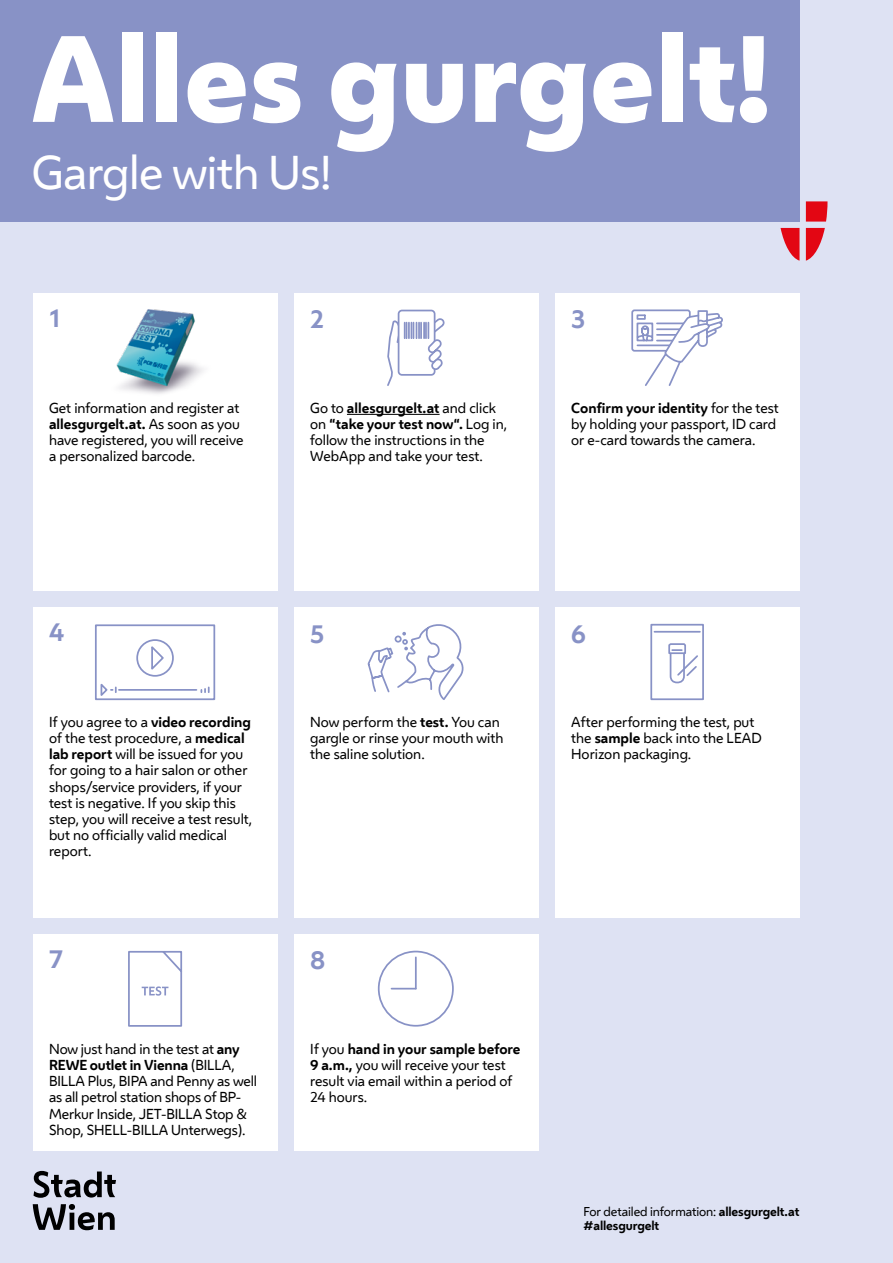
<style>
.page{position:relative;width:893px;height:1263px;background:#dee2f3}
.page>*{position:absolute;margin:0;border:0;box-sizing:border-box;transform-origin:0 0}
.t1{font:800 114.3px "Wiener Melange";color:#fff}
.t2{font:44.25px "Wiener Melange";letter-spacing:-.01em;color:#fff}
.t3{font:700 24px "Wiener Melange";color:#8892c6}
.t4{font:13.5px/16.2px "Wiener Melange";color:#000}
.t5{font:700 12px/14.4px "Wiener Melange";letter-spacing:-.01em;color:#000}
.s1{font-weight:700}
.s2{font-weight:400}
</style>
<div class="page">
<svg style="left:780px;top:228px;width:19px;height:33px"></svg>
<svg style="left:806px;top:201px;width:21px;height:21px"></svg>
<svg style="left:806px;top:228px;width:19px;height:33px"></svg>
<svg style="left:33px;top:1171px;width:83px;height:27px"></svg>
<svg style="left:33px;top:1204px;width:82px;height:26px"></svg>
<div style="left:0;top:0;width:799px;height:222px;background:#8892c6"></div>
<div style="left:33px;top:293px;width:244px;height:298px;background:#fff"></div>
<div style="left:33px;top:607px;width:244px;height:311px;background:#fff"></div>
<div style="left:33px;top:934px;width:244px;height:217px;background:#fff"></div>
<div style="left:294px;top:293px;width:244px;height:298px;background:#fff"></div>
<div style="left:294px;top:607px;width:244px;height:311px;background:#fff"></div>
<div style="left:294px;top:934px;width:244px;height:217px;background:#fff"></div>
<div style="left:555px;top:293px;width:244px;height:298px;background:#fff"></div>
<div style="left:555px;top:607px;width:244px;height:311px;background:#fff"></div>
<hr style="left:347px;top:414px;width:93px;height:1px;background:#000">
<img style="left:116px;top:309px;width:88px;height:85px">
<svg style="left:128px;top:950px;width:55px;height:77px"></svg>
<div style="left:378px;top:951px;width:76px;height:75px;border:2px solid #8892c6;border-radius:50%"></div>
<svg style="left:391px;top:988px;width:24px;height:1px"></svg>
<hr style="left:415px;top:957px;width:2px;height:32px;background:#8892c6">
<div style="left:136px;top:639px;width:38px;height:38px;border:2px solid #8892c6;border-radius:50%"></div>
<div style="left:95px;top:624px;width:120px;height:76px;border:2px solid #8892c6"></div>
<svg style="left:151px;top:643px;width:14px;height:27px"></svg>
<hr style="left:119px;top:689px;width:77px;height:2px;background:#8892c6">
<svg style="left:100px;top:684px;width:17px;height:12px"></svg>
<svg style="left:201px;top:687px;width:9px;height:5px"></svg>
<svg style="left:631px;top:309px;width:92px;height:77px"></svg>
<svg style="left:387px;top:309px;width:58px;height:77px"></svg>
<div style="left:650px;top:624px;width:54px;height:76px;border:2px solid #8892c6"></div>
<svg style="left:668px;top:643px;width:30px;height:41px"></svg>
<hr style="left:654px;top:631px;width:46px;height:2px;background:#8892c6">
<svg style="left:367px;top:624px;width:97px;height:76px"></svg>
<h1 class="t1" style="left:30px;top:0;width:741px">Alles gurgelt!</h1>
<h2 class="t2" style="left:32px;top:138px;width:302px">Gargle with Us!</h2>
<h3 class="t3" style="left:49px;top:298px;width:12px">1</h3>
<p class="t4" style="left:49px;top:399px;width:196px">Get information and register at <span class="s1">allesgurgelt.at.</span> As soon as you have registered, you will receive a personalized barcode.</p>
<h3 class="t3" style="left:310px;top:299px;width:15px">2</h3>
<p class="t4" style="left:310px;top:399px;width:198px">Go to <span class="s1">allesgurgelt.at</span> and click on <span class="s1">“take your test now“.</span> Log in, follow the instructions in the<br>WebApp and take your test.</p>
<h3 class="t3" style="left:571px;top:299px;width:15px">3</h3>
<p class="t4" style="left:571px;top:399px;width:209px"><span class="s1">Confirm your identity</span> for the test by holding your passport, ID card or e-card towards the camera.</p>
<h3 class="t3" style="left:49px;top:612px;width:17px">4</h3>
<p class="t4" style="left:49px;top:713px;width:205px">If you agree to a <span class="s1">video recording </span>of the test procedure, a <span class="s1">medical lab report</span> will be issued for you for going to a hair salon or other shops/service providers, if your test is negative. If you skip this step, you will receive a test result, but no officially valid medical report.</p>
<h3 class="t3" style="left:49px;top:939px;width:15px">7</h3>
<p class="t4" style="left:49px;top:1040px;width:209px">Now just hand in the test at <span class="s1">any<br>REWE outlet in Vienna</span> (BILLA,<br>BILLA Plus, BIPA and Penny as well as all petrol station shops of BP-<br>Merkur Inside, JET-BILLA Stop &amp;<br>Shop, SHELL-BILLA Unterwegs).</p>
<h3 class="t3" style="left:310px;top:613px;width:16px">5</h3>
<p class="t4" style="left:310px;top:713px;width:195px">Now perform the <span class="s1">test.</span> You can gargle or rinse your mouth with the saline solution.</p>
<h3 class="t3" style="left:571px;top:613px;width:16px">6</h3>
<p class="t4" style="left:571px;top:713px;width:192px">After performing the test, put the <span class="s1">sample</span> back into the LEAD<br>Horizon packaging.</p>
<h3 class="t3" style="left:310px;top:940px;width:17px">8</h3>
<p class="t4" style="left:310px;top:1040px;width:212px">If you <span class="s1">hand in your sample before<br>9 a.m.,</span> you will receive your test result via email within a period of<br>24 hours.</p>
<p class="t5" style="left:584px;top:1203px;width:217px"><span class="s2">For detailed information:</span> allesgurgelt.at #allesgurgelt</p>
</div>
